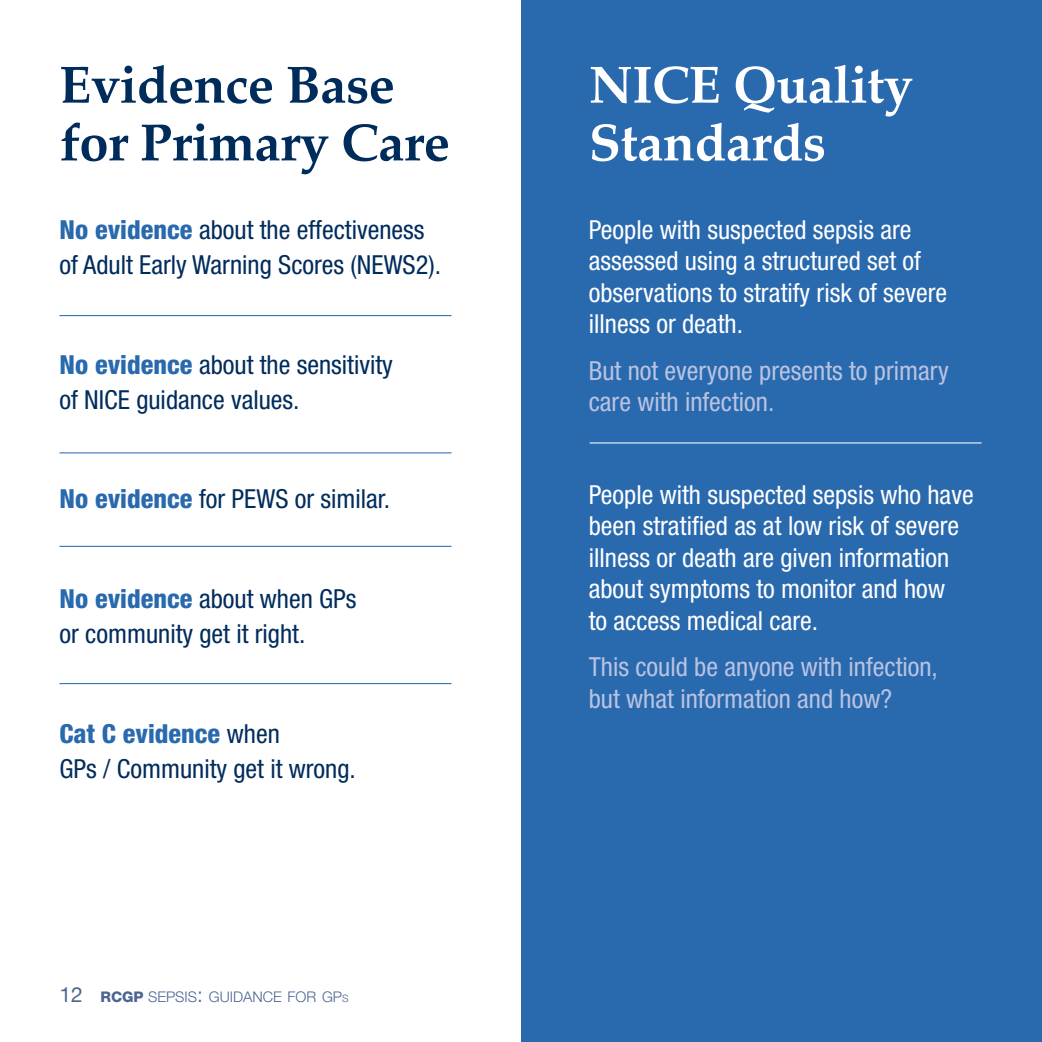
<style>
.page{position:relative;width:1042px;height:1042px;background:#fff}
.page>*{position:absolute;margin:0;border:0;box-sizing:border-box;transform-origin:0 0}
.t1{font:700 52.5px/57.8px "Palatino";letter-spacing:-.01em;color:#002c5c}
.t2{font:700 52.5px/57.8px "Palatino";letter-spacing:-.01em;color:#fff}
.t3{font:condensed 26.25px/31.5px "Helvetica Neue LT Std";color:#fff}
.t4{font:condensed 26.25px/35px "Helvetica Neue LT Std";color:#002c5c}
.t5{font:condensed 26.25px/31.5px "Helvetica Neue LT Std";color:#b9c3e1}
.t6{font:300 14.7px "Helvetica Neue LT Std";color:#4c6590}
.s1{font-weight:800;color:#2969ae}
.s2{font-family:"Helvetica Neue";font-weight:400;font-size:21px}
.s3{font-weight:800}
.s4{font-size:21px}
.s5{font-size:10.33px}
</style>
<div class="page">
<div style="left:521px;top:0;width:521px;height:1042px;background:#2969ae"></div>
<hr style="left:60px;top:315px;width:391px;height:1px;background:#2969ae">
<hr style="left:589px;top:442px;width:392px;height:1px;background:#fff">
<hr style="left:60px;top:546px;width:391px;height:1px;background:#2969ae">
<hr style="left:60px;top:452px;width:391px;height:1px;background:#2969ae">
<hr style="left:60px;top:683px;width:391px;height:1px;background:#2969ae">
<h1 class="t1" style="left:60px;top:55px;width:392px">Evidence Base for Primary Care</h1>
<h1 class="t2" style="left:589px;top:55px;width:326px">NICE Quality<br>Standards</h1>
<p class="t4" style="left:60px;top:212px;width:383px"><span class="s1">No evidence</span> about the effectiveness of Adult Early Warning Scores (NEWS2).</p>
<p class="t4" style="left:60px;top:346px;width:335px"><span class="s1">No evidence</span> about the sensitivity of NICE guidance values.</p>
<p class="t4" style="left:60px;top:481px;width:332px"><span class="s1">No evidence</span> for PEWS or similar.</p>
<p class="t4" style="left:60px;top:581px;width:298px"><span class="s1">No evidence</span> about when GPs or community get it right.</p>
<p class="t4" style="left:60px;top:716px;width:298px"><span class="s1">Cat C evidence</span> when<br>GPs / Community get it wrong.</p>
<p class="t6" style="left:60px;top:988px;width:291px"><span class="s2">12</span> <span class="s3">rcgp</span> SEPSIS<span class="s4">:</span> GUIDANCE FOR GP<span class="s5">S</span></p>
<p class="t3" style="left:589px;top:213px;width:360px">People with suspected sepsis are assessed using a structured set of observations to stratify risk of severe illness or death.</p>
<p class="t5" style="left:589px;top:354px;width:361px">But not everyone presents to primary care with infection.</p>
<p class="t3" style="left:589px;top:479px;width:386px">People with suspected sepsis who have been stratified as at low risk of severe illness or death are given information about symptoms to monitor and how<br>to access medical care.</p>
<p class="t5" style="left:589px;top:651px;width:351px">This could be anyone with infection, but what information and how?</p>
</div>
